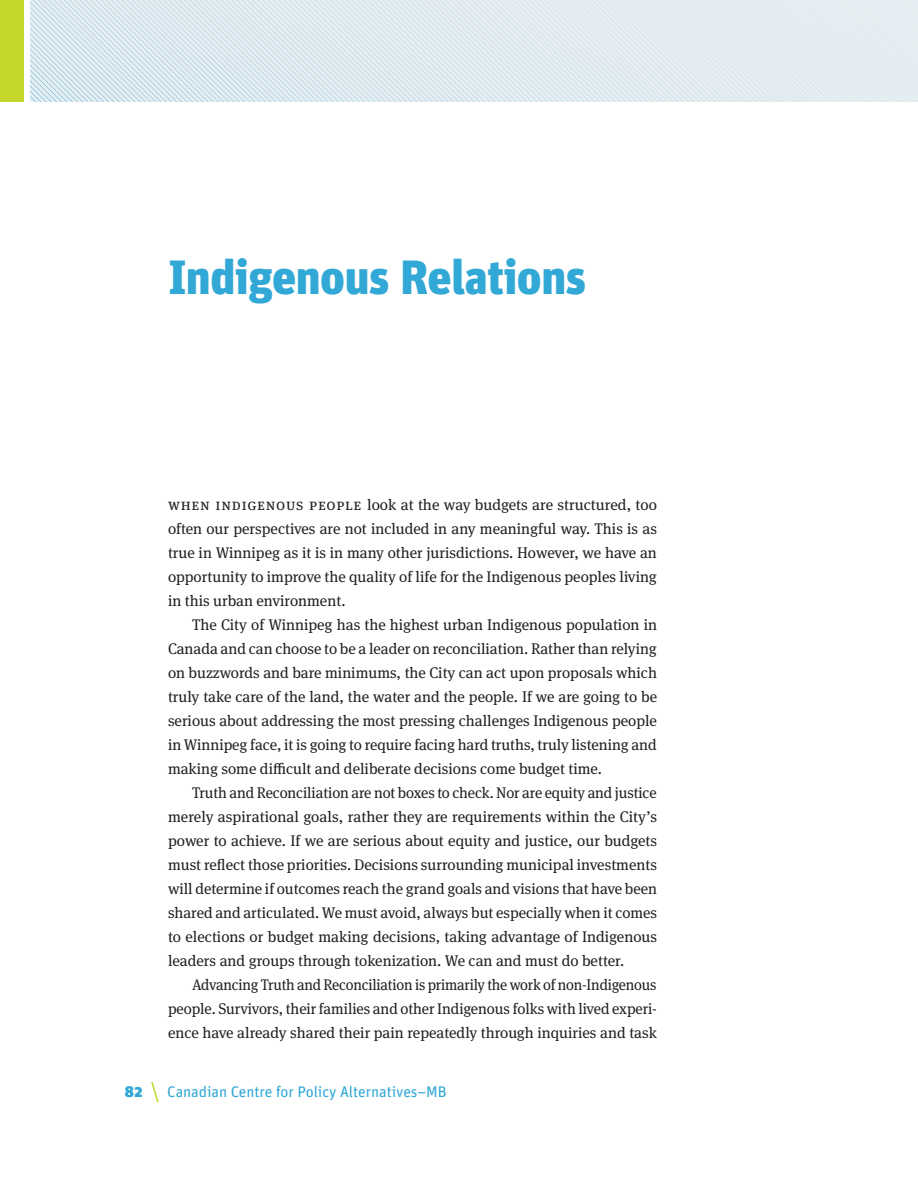
<style>
.page{position:relative;width:918px;height:1188px;background:#fff}
.page>*{position:absolute;margin:0;border:0;box-sizing:border-box;transform-origin:0 0}
.Chapter_title{font:900 48px "Unit";letter-spacing:-.01em;color:#31a8d5}
.Body_text{font:15.3px/24px "Meta Serif OT";color:#231f20;text-align:justify}
.Body_text__chapter_o{font:15.3px/24px "Meta Serif OT";color:#231f20;text-align:justify}
.Body_text-2{font:15.3px/24px "Meta Serif OT";color:#231f20;text-align:justify;scale:.96 1}
.t1{font:15.3px "Unit";letter-spacing:-.005em;color:#31a8d5}
.t2{font:900 15.3px "Unit";color:#31a8d5}
</style>
<div class="page">
<svg style="left:151px;top:1081px;width:8px;height:22px"></svg>
<div style="left:0;top:0;width:24px;height:102px;background:#c5d62d"></div>
<svg style="left:30px;top:0;width:888px;height:102px;background:#dfeaef"></svg>
<p class="Chapter_title" style="left:168px;top:247px;width:420px">Indigenous Relations</p>
<p class="Body_text__chapter_o" style="left:168px;top:493px;width:491px">When Indigenous peop le look at the way budgets are structured, too often our perspectives are not included in any meaningful way. This is as true in Winnipeg as it is in many other jurisdictions. However, we have an opportunity to improve the quality of life for the Indigenous peoples living in this urban environment.</p>
<p class="Body_text" style="left:168px;top:613px;width:491px;text-indent:24px">The City of Winnipeg has the highest urban Indigenous population in Canada and can choose to be a leader on reconciliation. Rather than relying on buzzwords and bare minimums, the City can act upon proposals which truly take care of the land, the water and the people. If we are going to be serious about addressing the most pressing challenges Indigenous people in Winnipeg face, it is going to require facing hard truths, truly listening and making some difficult and deliberate decisions come budget time.</p>
<p class="Body_text" style="left:168px;top:781px;width:491px;text-indent:24px">Truth and Reconciliation are not boxes to check. Nor are equity and justice merely aspirational goals, rather they are requirements within the City’s power to achieve. If we are serious about equity and justice, our budgets must reflect those priorities. Decisions surrounding municipal investments will determine if outcomes reach the grand goals and visions that have been shared and articulated. We must avoid, always but especially when it comes to elections or budget making decisions, taking advantage of Indigenous leaders and groups through tokenization. We can and must do better.</p>
<p class="Body_text-2" style="left:168px;top:973px;width:511px;text-indent:24px">Advancing Truth and Reconciliation is primarily the work of non-Indigenous people. Survivors, their families and other Indigenous folks with lived experi&shy;ence have already shared their pain repeatedly through inquiries and task</p>
<p class="t2" style="left:125px;top:1082px;width:19px">82</p>
<p class="t1" style="left:167px;top:1083px;width:281px">Canadian Centre for Policy Alternatives–MB</p>
</div>
